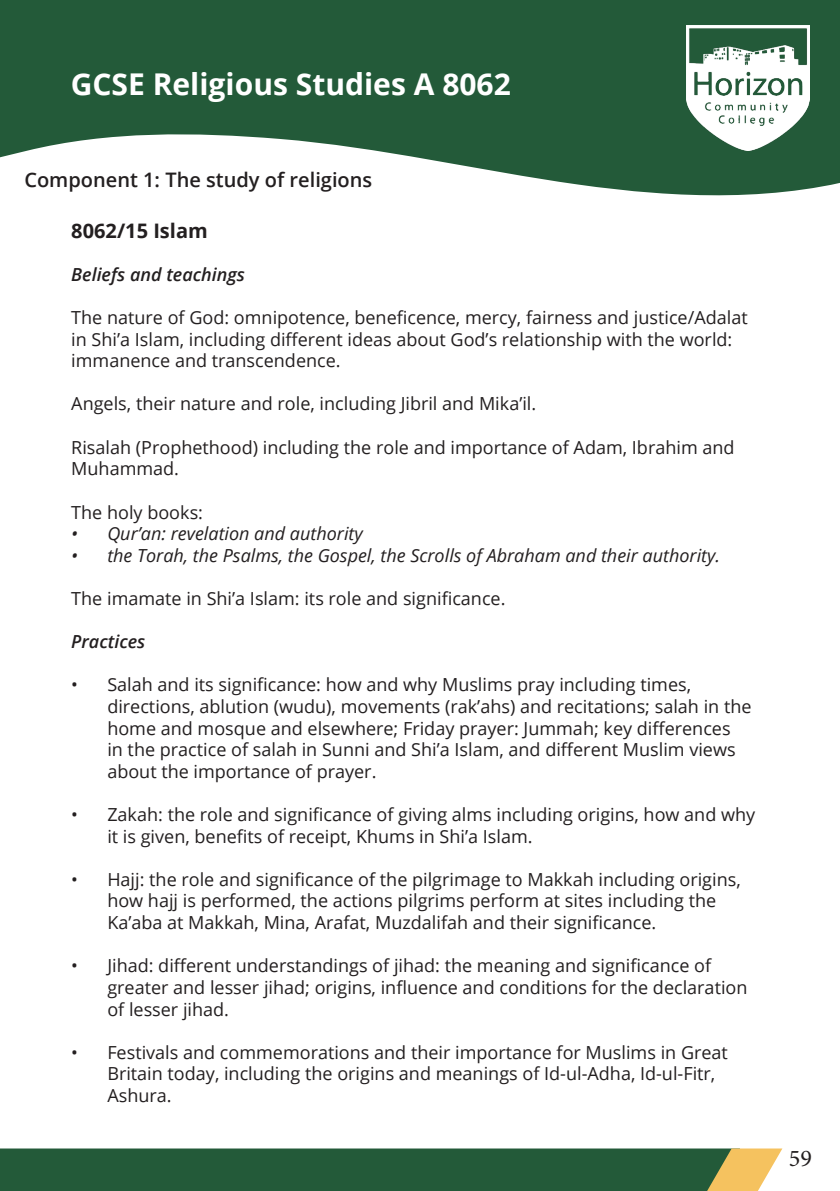
<style>
.page{position:relative;width:840px;height:1191px;background:#fff}
.page>*{position:absolute;margin:0;border:0;box-sizing:border-box;transform-origin:0 0}
.t1{font:700 30px "Open Sans";color:#fff}
.t2{font:24px "Minion Pro";color:#231f20}
.t3{font:600 20px "Open Sans";color:#231f20}
.t4{font:700 20px "Open Sans";color:#231f20}
.t5{font:18px/21.6px "Open Sans";color:#231f20}
.t6{font:italic 18px "Open Sans";color:#231f20}
.t7{font:italic 600 18px "Open Sans";color:#231f20}
</style>
<div class="page">
<svg style="left:0;top:0;width:839px;height:196px;fill:#235a39"></svg>
<svg style="left:0;top:1148px;width:782px;height:43px"></svg>
<img style="left:686px;top:25px;width:123px;height:125px">
<p class="t1" style="left:71px;top:63px;width:441px">GCSE Religious Studies A 8062</p>
<p class="t3" style="left:24px;top:166px;width:349px">Component 1: The study of religions</p>
<p class="t4" style="left:71px;top:216px;width:138px">8062/15 Islam</p>
<p class="t7" style="left:71px;top:262px;width:175px">Beliefs and teachings</p>
<p class="t5" style="left:71px;top:306px;width:677px">The nature of God: omnipotence, beneficence, mercy, fairness and justice/Adalat in Shi’a Islam, including different ideas about God’s relationship with the world: immanence and transcendence.</p>
<p class="t5" style="left:71px;top:393px;width:466px">Angels, their nature and role, including Jibril and Mika’il.</p>
<p class="t5" style="left:71px;top:436px;width:664px">Risalah (Prophethood) including the role and importance of Adam, Ibrahim and<br>Muhammad.</p>
<p class="t5" style="left:71px;top:501px;width:133px">The holy books:</p>
<p class="t6" style="left:71px;top:521px;width:293px">• Qur’an: revelation and authority</p>
<p class="t6" style="left:71px;top:543px;width:649px">• the Torah, the Psalms, the Gospel, the Scrolls of Abraham and their authority.</p>
<p class="t5" style="left:71px;top:587px;width:435px">The imamate in Shi’a Islam: its role and significance.</p>
<p class="t7" style="left:71px;top:629px;width:75px">Practices</p>
<p class="t5" style="left:107px;top:673px;width:645px;text-indent:-36px">• Salah and its significance: how and why Muslims pray including times, directions, ablution (wudu), movements (rak’ahs) and recitations; salah in the home and mosque and elsewhere; Friday prayer: Jummah; key differences<br>in the practice of salah in Sunni and Shi’a Islam, and different Muslim views about the importance of prayer.</p>
<p class="t5" style="left:107px;top:803px;width:649px;text-indent:-36px">• Zakah: the role and significance of giving alms including origins, how and why it is given, benefits of receipt, Khums in Shi’a Islam.</p>
<p class="t5" style="left:107px;top:868px;width:634px;text-indent:-36px">• Hajj: the role and significance of the pilgrimage to Makkah including origins, how hajj is performed, the actions pilgrims perform at sites including the<br>Ka’aba at Makkah, Mina, Arafat, Muzdalifah and their significance.</p>
<p class="t5" style="left:107px;top:954px;width:641px;text-indent:-36px">• Jihad: different understandings of jihad: the meaning and significance of greater and lesser jihad; origins, influence and conditions for the declaration of lesser jihad.</p>
<p class="t5" style="left:107px;top:1041px;width:621px;text-indent:-36px">• Festivals and commemorations and their importance for Muslims in Great<br>Britain today, including the origins and meanings of Id-ul-Adha, Id-ul-Fitr,<br>Ashura.</p>
<p class="t2" style="left:788px;top:1142px;width:25px">59</p>
</div>
